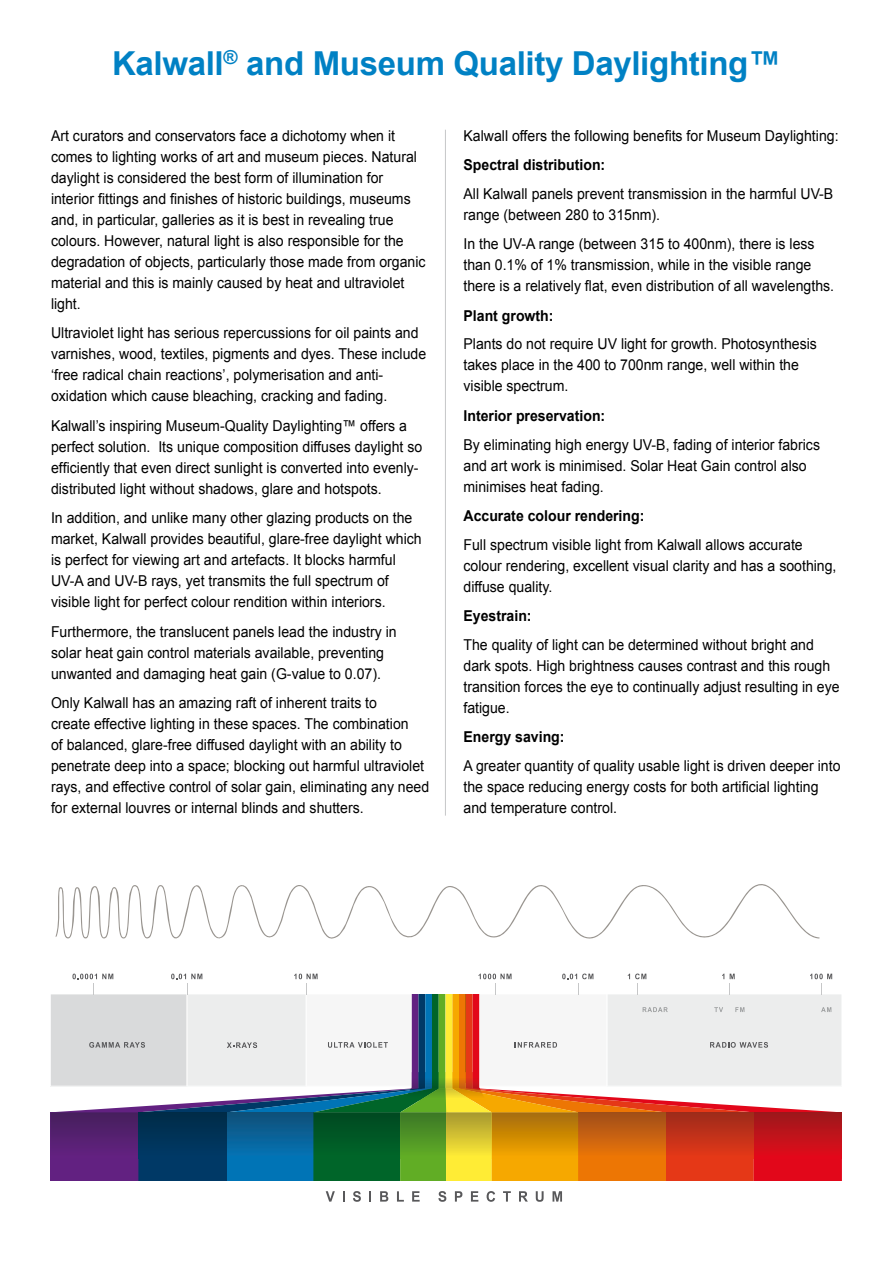
<style>
.page{position:relative;width:893px;height:1263px;background:#fff}
.page>*{position:absolute;margin:0;border:0;box-sizing:border-box;transform-origin:0 0}
.t1{font:700 33px "Arial";letter-spacing:-.01em;color:#0081c4}
.t2{font:15px/21px "Arial";color:#000;scale:.94 1}
.t3{font:700 15px "Arial";color:#000;scale:.94 1}
</style>
<div class="page">
<hr style="left:445px;top:130px;width:1px;height:686px;background:#c6c7c8">
<svg style="left:50px;top:884px;width:792px;height:318px"></svg>
<h1 class="t1" style="left:112px;top:41px;width:670px">Kalwall<sup>®</sup> and Museum Quality Daylighting™</h1>
<p class="t2" style="left:51px;top:125px;width:400px">Art curators and conservators face a dichotomy when it comes to lighting works of art and museum pieces. Natural daylight is considered the best form of illumination for interior fittings and finishes of historic buildings, museums and, in particular, galleries as it is best in revealing true colours. However, natural light is also responsible for the degradation of objects, particularly those made from organic material and this is mainly caused by heat and ultraviolet light.</p>
<p class="t2" style="left:51px;top:323px;width:401px">Ultraviolet light has serious repercussions for oil paints and varnishes, wood, textiles, pigments and dyes. These include ‘free radical chain reactions’, polymerisation and anti&shy;oxidation which cause bleaching, cracking and fading.</p>
<p class="t2" style="left:51px;top:415px;width:396px">Kalwall’s inspiring Museum-Quality Daylighting™ offers a perfect solution. Its unique composition diffuses daylight so efficiently that even direct sunlight is converted into evenly&shy;distributed light without shadows, glare and hotspots.</p>
<p class="t2" style="left:51px;top:508px;width:396px">In addition, and unlike many other glazing products on the market, Kalwall provides beautiful, glare-free daylight which is perfect for viewing art and artefacts. It blocks harmful UV-A and UV-B rays, yet transmits the full spectrum of visible light for perfect colour rendition within interiors.</p>
<p class="t2" style="left:51px;top:621px;width:369px">Furthermore, the translucent panels lead the industry in solar heat gain control materials available, preventing unwanted and damaging heat gain (G-value to 0.07).</p>
<p class="t2" style="left:51px;top:693px;width:404px">Only Kalwall has an amazing raft of inherent traits to<br>create effective lighting in these spaces. The combination<br>of balanced, glare-free diffused daylight with an ability to penetrate deep into a space; blocking out harmful ultraviolet rays, and effective control of solar gain, eliminating any need for external louvres or internal blinds and shutters.</p>
<p class="t2" style="left:463px;top:125px;width:401px">Kalwall offers the following benefits for Museum Daylighting:</p>
<p class="t3" style="left:463px;top:155px;width:152px">Spectral distribution:</p>
<p class="t2" style="left:463px;top:183px;width:395px">All Kalwall panels prevent transmission in the harmful UV-B range (between 280 to 315nm).</p>
<p class="t2" style="left:463px;top:234px;width:396px">In the UV-A range (between 315 to 400nm), there is less than 0.1% of 1% transmission, while in the visible range there is a relatively flat, even distribution of all wavelengths.</p>
<p class="t3" style="left:463px;top:306px;width:97px">Plant growth:</p>
<p class="t2" style="left:463px;top:334px;width:378px">Plants do not require UV light for growth. Photosynthesis takes place in the 400 to 700nm range, well within the visible spectrum.</p>
<p class="t3" style="left:463px;top:406px;width:152px">Interior preservation:</p>
<p class="t2" style="left:463px;top:434px;width:381px">By eliminating high energy UV-B, fading of interior fabrics and art work is minimised. Solar Heat Gain control also minimises heat fading.</p>
<p class="t3" style="left:463px;top:506px;width:194px">Accurate colour rendering:</p>
<p class="t2" style="left:463px;top:534px;width:398px">Full spectrum visible light from Kalwall allows accurate colour rendering, excellent visual clarity and has a soothing, diffuse quality.</p>
<p class="t3" style="left:463px;top:606px;width:74px">Eyestrain:</p>
<p class="t2" style="left:463px;top:634px;width:402px">The quality of light can be determined without bright and dark spots. High brightness causes contrast and this rough transition forces the eye to continually adjust resulting in eye fatigue.</p>
<p class="t3" style="left:463px;top:727px;width:109px">Energy saving:</p>
<p class="t2" style="left:463px;top:755px;width:403px">A greater quantity of quality usable light is driven deeper into the space reducing energy costs for both artificial lighting and temperature control.</p>
</div>
